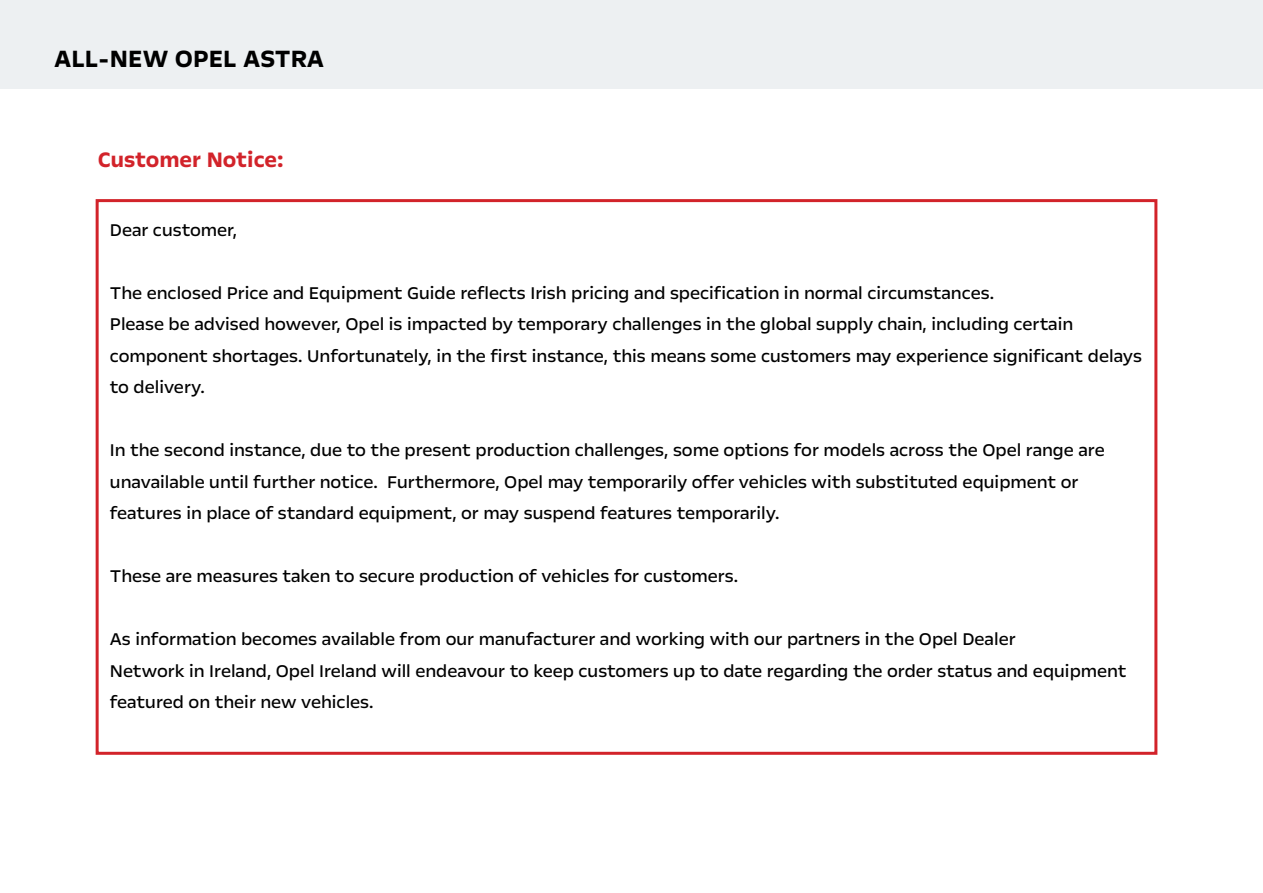
<style>
.page{position:relative;width:1263px;height:893px;background:#fff}
.page>*{position:absolute;margin:0;border:0;box-sizing:border-box;transform-origin:0 0}
.t1{font:700 27px "Opel Next";color:#000}
.t2{font:700 24px "Opel Next";color:#d2232a}
.t3{font:19.5px/31.5px "Opel Next";color:#000}
</style>
<div class="page">
<div style="left:0;top:0;width:1263px;height:89px;background:#edf0f2"></div>
<div style="left:96px;top:199px;width:1061px;height:556px;border:3px solid #d2232a"></div>
<h1 class="t1" style="left:54px;top:42px;width:272px">ALL-NEW OPEL ASTRA</h1>
<p class="t2" style="left:98px;top:144px;width:187px">Customer Notice:</p>
<p class="t3" style="left:110px;top:214px;width:129px">Dear customer,</p>
<p class="t3" style="left:110px;top:277px;width:1034px">The enclosed Price and Equipment Guide reflects Irish pricing and specification in normal circumstances.<br>Please be advised however, Opel is impacted by temporary challenges in the global supply chain, including certain component shortages. Unfortunately, in the first instance, this means some customers may experience significant delays to delivery.</p>
<p class="t3" style="left:110px;top:434px;width:996px">In the second instance, due to the present production challenges, some options for models across the Opel range are unavailable until further notice. Furthermore, Opel may temporarily offer vehicles with substituted equipment or features in place of standard equipment, or may suspend features temporarily.</p>
<p class="t3" style="left:110px;top:560px;width:630px">These are measures taken to secure production of vehicles for customers.</p>
<p class="t3" style="left:110px;top:623px;width:1018px">As information becomes available from our manufacturer and working with our partners in the Opel Dealer<br>Network in Ireland, Opel Ireland will endeavour to keep customers up to date regarding the order status and equipment featured on their new vehicles.</p>
</div>
